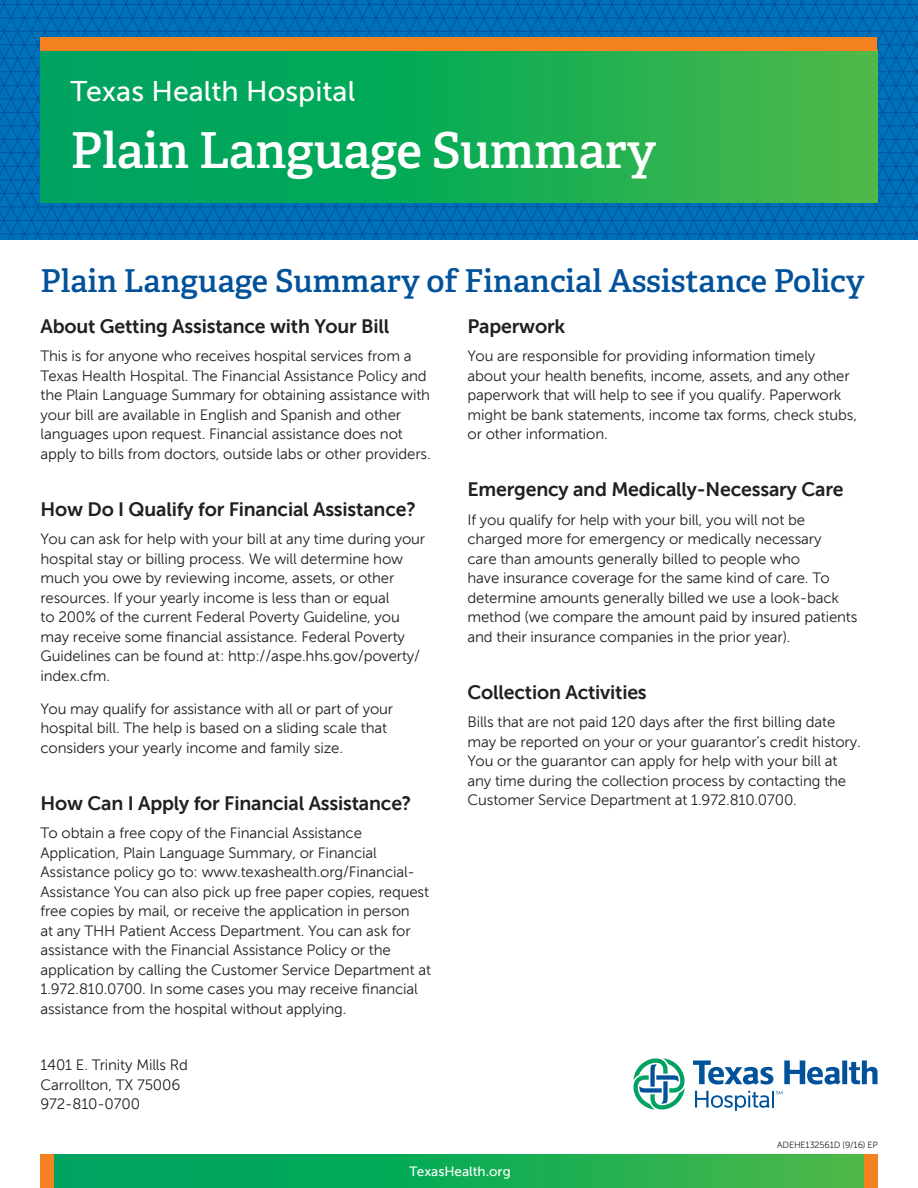
<style>
.page{position:relative;width:918px;height:1188px;background:#fff}
.page>*{position:absolute;margin:0;border:0;box-sizing:border-box;transform-origin:0 0}
.t1{font:600 49.5px "Adelle";letter-spacing:-.01em;color:#fff}
.Section_Title{font:600 31.5px "Adelle";color:#01529a}
.t2{font:28.5px "Museo Sans 500";color:#fff}
.Subhead_Level_1{font:19.5px "Museo Sans 700";letter-spacing:-.01em;color:#231f20}
.t3{font:15px/19.5px "Museo Sans 300";letter-spacing:-.01em;color:#231f20}
.t4{font:13.5px "Museo Sans 500";color:#fff}
.t5{font:9px "Museo Sans 300";letter-spacing:-.015em;color:#231f20}
</style>
<div class="page">
<svg style="left:0;top:0;width:243px;height:240px;background:#016bb3"></svg>
<svg style="left:243px;top:0;width:419px;height:240px;background:#036bb2"></svg>
<svg style="left:662px;top:0;width:256px;height:240px;background:#026bb4"></svg>
<svg style="left:54px;top:1155px;width:811px;height:33px;background:#17ac54"></svg>
<svg style="left:40px;top:51px;width:838px;height:152px;background:#17ac54"></svg>
<div style="left:40px;top:38px;width:838px;height:13px;background:#f58220"></div>
<div style="left:40px;top:1155px;width:14px;height:33px;background:#f58220"></div>
<div style="left:865px;top:1155px;width:13px;height:33px;background:#f58220"></div>
<svg style="left:633px;top:1058px;width:52px;height:52px"></svg>
<svg style="left:693px;top:1060px;width:80px;height:25px"></svg>
<svg style="left:784px;top:1060px;width:57px;height:25px"></svg>
<div style="left:842px;top:1060px;width:5px;height:24px;background:#01529a"></div>
<svg style="left:849px;top:1060px;width:28px;height:24px"></svg>
<svg style="left:695px;top:1091px;width:88px;height:20px"></svg>
<p class="t2" style="left:70px;top:76px;width:286px">Texas Health Hospital</p>
<p class="t1" style="left:70px;top:120px;width:587px">Plain Language Summary</p>
<p class="Section_Title" style="left:40px;top:261px;width:826px">Plain Language Summary of Financial Assistance Policy</p>
<p class="Subhead_Level_1" style="left:40px;top:315px;width:350px">About Getting Assistance with Your Bill</p>
<p class="t3" style="left:40px;top:346px;width:392px">This is for anyone who receives hospital services from a Texas Health Hospital. The Financial Assistance Policy and the Plain Language Summary for obtaining assistance with your bill are available in English and Spanish and other languages upon request. Financial assistance does not apply to bills from doctors, outside labs or other providers.</p>
<p class="Subhead_Level_1" style="left:40px;top:498px;width:377px">How Do I Qualify for Financial Assistance?</p>
<p class="t3" style="left:40px;top:529px;width:386px">You can ask for help with your bill at any time during your hospital stay or billing process. We will determine how much you owe by reviewing income, assets, or other resources. If your yearly income is less than or equal<br>to 200% of the current Federal Poverty Guideline, you may receive some financial assistance. Federal Poverty Guidelines can be found at: http://aspe.hhs.gov/poverty/ index.cfm.</p>
<p class="t3" style="left:40px;top:699px;width:354px">You may qualify for assistance with all or part of your hospital bill. The help is based on a sliding scale that considers your yearly income and family size.</p>
<p class="Subhead_Level_1" style="left:40px;top:792px;width:372px">How Can I Apply for Financial Assistance?</p>
<p class="t3" style="left:40px;top:823px;width:392px">To obtain a free copy of the Financial Assistance Application, Plain Language Summary, or Financial Assistance policy go to: www.texashealth.org/Financial-Assistance You can also pick up free paper copies, request free copies by mail, or receive the application in person<br>at any THH Patient Access Department. You can ask for assistance with the Financial Assistance Policy or the application by calling the Customer Service Department at 1.972.810.0700. In some cases you may receive financial assistance from the hospital without applying.</p>
<p class="t3" style="left:40px;top:1056px;width:149px">1401 E. Trinity Mills Rd</p>
<p class="t3" style="left:40px;top:1075px;width:141px">Carrollton, TX 75006</p>
<p class="t3" style="left:40px;top:1095px;width:101px">972-810-0700</p>
<p class="Subhead_Level_1" style="left:468px;top:315px;width:99px">Paperwork</p>
<p class="t3" style="left:468px;top:346px;width:391px">You are responsible for providing information timely about your health benefits, income, assets, and any other paperwork that will help to see if you qualify. Paperwork might be bank statements, income tax forms, check stubs, or other information.</p>
<p class="Subhead_Level_1" style="left:468px;top:479px;width:378px">Emergency and Medically-Necessary Care</p>
<p class="t3" style="left:468px;top:510px;width:391px">If you qualify for help with your bill, you will not be charged more for emergency or medically necessary<br>care than amounts generally billed to people who<br>have insurance coverage for the same kind of care. To determine amounts generally billed we use a look-back method (we compare the amount paid by insured patients and their insurance companies in the prior year).</p>
<p class="Subhead_Level_1" style="left:468px;top:681px;width:181px">Collection Activities</p>
<p class="t3" style="left:468px;top:712px;width:395px">Bills that are not paid 120 days after the first billing date may be reported on your or your guarantor’s credit history.<br>You or the guarantor can apply for help with your bill at any time during the collection process by contacting the Customer Service Department at 1.972.810.0700.</p>
<p class="t5" style="left:777px;top:1140px;width:102px">ADEHE132561D (9/16) EP</p>
<p class="t4" style="left:409px;top:1164px;width:103px">TexasHealth.org</p>
</div>
